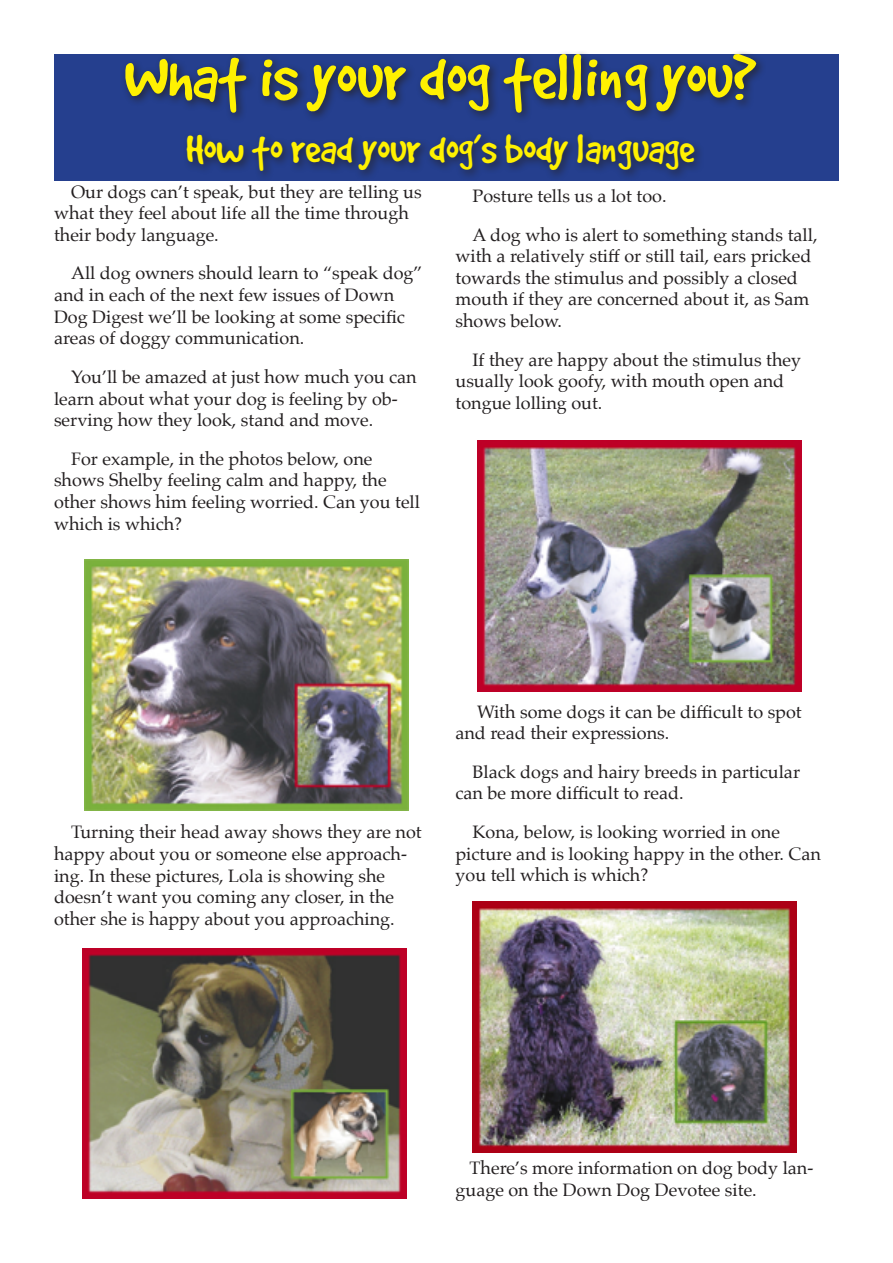
<style>
.page{position:relative;width:893px;height:1263px;background:#fff}
.page>*{position:absolute;margin:0;border:0;box-sizing:border-box;transform-origin:0 0}
.t1{font:72px "Good Dog";color:#fff101}
.t2{font:45px "Good Dog";color:#fff101}
.t3{font:18px/21.6px "Palatino";color:#231f20}
</style>
<div class="page">
<div style="left:54px;top:54px;width:785px;height:127px;background:#253f8e"></div>
<img style="left:84px;top:560px;width:324px;height:250px">
<img style="left:82px;top:948px;width:324px;height:251px">
<img style="left:478px;top:441px;width:324px;height:250px">
<div style="left:120px;top:49px;width:647px;height:132px;background:#231f20;opacity:.75"></div>
<img style="left:472px;top:902px;width:324px;height:250px">
<p class="t1" style="left:124px;top:40px;width:634px">What is your dog telling you?</p>
<p class="t2" style="left:186px;top:125px;width:510px">How to read your dog’s body language</p>
<p class="t3" style="left:54px;top:181px;width:369px;text-indent:17px">Our dogs can’t speak, but they are telling us what they feel about life all the time through their body language.</p>
<p class="t3" style="left:54px;top:262px;width:370px;text-indent:17px">All dog owners should learn to “speak dog” and in each of the next few issues of Down Dog Digest we’ll be looking at some specific areas of doggy communication.</p>
<p class="t3" style="left:54px;top:366px;width:364px;text-indent:17px">You’ll be amazed at just how much you can learn about what your dog is feeling by ob&shy;serving how they look, stand and move.</p>
<p class="t3" style="left:54px;top:448px;width:368px;text-indent:17px">For example, in the photos below, one shows Shelby feeling calm and happy, the other shows him feeling worried. Can you tell which is which?</p>
<p class="t3" style="left:472px;top:185px;width:196px">Posture tells us a lot too.</p>
<p class="t3" style="left:455px;top:223px;width:364px;text-indent:17px">A dog who is alert to something stands tall, with a relatively stiff or still tail, ears pricked towards the stimulus and possibly a closed mouth if they are concerned about it, as Sam shows below.</p>
<p class="t3" style="left:455px;top:348px;width:347px;text-indent:17px">If they are happy about the stimulus they usually look goofy, with mouth open and tongue lolling out.</p>
<p class="t3" style="left:54px;top:821px;width:369px;text-indent:17px">Turning their head away shows they are not happy about you or someone else approach&shy;ing. In these pictures, Lola is showing she doesn’t want you coming any closer, in the other she is happy about you approaching.</p>
<p class="t3" style="left:455px;top:701px;width:348px;text-indent:22px">With some dogs it can be difficult to spot and read their expressions.</p>
<p class="t3" style="left:455px;top:761px;width:346px;text-indent:17px">Black dogs and hairy breeds in particular can be more difficult to read.</p>
<p class="t3" style="left:455px;top:821px;width:367px;text-indent:17px">Kona, below, is looking worried in one picture and is looking happy in the other. Can you tell which is which?</p>
<p class="t3" style="left:455px;top:1157px;width:359px;text-indent:14px">There’s more information on dog body lan&shy;guage on the Down Dog Devotee site.</p>
</div>
